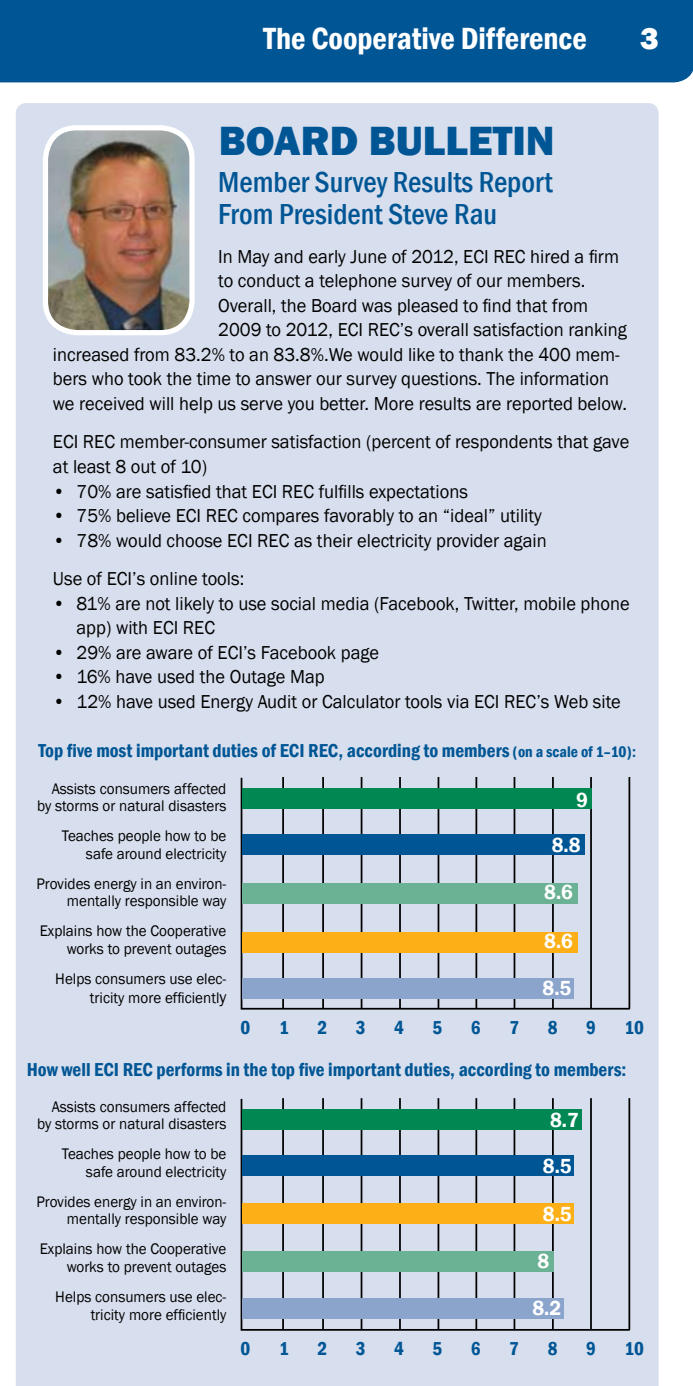
<style>
.page{position:relative;width:693px;height:1386px;background:#fff}
.page>*{position:absolute;margin:0;border:0;box-sizing:border-box;transform-origin:0 0}
.t1{font:800 42px "Franklin Gothic";color:#005695}
.t2{font:600 condensed 31.5px "Franklin Gothic";color:#fff}
.t3{font:800 31.5px "Franklin Gothic";color:#fff}
.t4{font:500 condensed 29.75px/31.5px "Franklin Gothic";color:#005695}
.t5{font:600 21px/45.7px "Franklin Gothic";color:#fff;scale:.96 1}
.t6{font:19.25px/24.5px "Franklin Gothic";color:#000;scale:.96 1}
.t7{font:600 condensed 19.25px "Franklin Gothic";color:#005695}
.t8{font:15.75px/17.5px "Franklin Gothic";color:#000;text-align:right;scale:.96 1}
.s1{font-size:15.75px}
.s2{font-size:17.5px}
</style>
<div class="page">
<div style="left:0;top:0;width:693px;height:82px;background:#005695"></div>
<div style="left:682px;top:0;width:11px;height:69px;background:#005695"></div>
<div style="left:16px;top:103px;width:643px;height:1283px;background:#d7deed"></div>
<img style="left:45px;top:128px;width:147px;height:205px">
<div style="left:43px;top:125px;width:152px;height:210px;border:5px solid #fff;border-radius:31px"></div>
<svg style="left:240px;top:776px;width:392px;height:234px;background:#cdd5e2"></svg>
<hr style="left:282px;top:777px;width:2px;height:232px;background:#000">
<hr style="left:322px;top:777px;width:2px;height:232px;background:#000">
<hr style="left:361px;top:777px;width:1px;height:232px;background:#000">
<hr style="left:399px;top:777px;width:2px;height:232px;background:#000">
<hr style="left:438px;top:777px;width:1px;height:232px;background:#000">
<hr style="left:476px;top:777px;width:1px;height:232px;background:#000">
<hr style="left:514px;top:777px;width:1px;height:232px;background:#000">
<hr style="left:552px;top:777px;width:2px;height:232px;background:#000">
<hr style="left:590px;top:777px;width:2px;height:232px;background:#000">
<hr style="left:629px;top:777px;width:1px;height:232px;background:#000">
<div style="left:240px;top:1097px;width:391px;height:235px;background:#d7deed"></div>
<hr style="left:282px;top:1098px;width:2px;height:232px;background:#000">
<hr style="left:322px;top:1098px;width:2px;height:232px;background:#000">
<hr style="left:361px;top:1098px;width:1px;height:232px;background:#000">
<hr style="left:399px;top:1098px;width:2px;height:232px;background:#000">
<hr style="left:438px;top:1098px;width:1px;height:232px;background:#000">
<hr style="left:475px;top:1098px;width:2px;height:232px;background:#000">
<hr style="left:514px;top:1098px;width:1px;height:232px;background:#000">
<hr style="left:552px;top:1098px;width:2px;height:232px;background:#000">
<hr style="left:590px;top:1098px;width:2px;height:232px;background:#000">
<hr style="left:628px;top:1098px;width:2px;height:232px;background:#000">
<div style="left:242px;top:789px;width:350px;height:20px;background:#008752"></div>
<div style="left:242px;top:932px;width:336px;height:20px;background:#fcaf17"></div>
<div style="left:242px;top:835px;width:343px;height:20px;background:#005695"></div>
<div style="left:242px;top:883px;width:336px;height:21px;background:#6ab293"></div>
<div style="left:242px;top:978px;width:332px;height:20px;background:#8aa4cb"></div>
<div style="left:242px;top:1109px;width:339px;height:21px;background:#008752"></div>
<div style="left:242px;top:1203px;width:332px;height:21px;background:#fcaf17"></div>
<div style="left:242px;top:1155px;width:332px;height:21px;background:#005695"></div>
<div style="left:242px;top:1251px;width:312px;height:20px;background:#6ab293"></div>
<div style="left:242px;top:1298px;width:322px;height:21px;background:#8aa4cb"></div>
<h2 class="t2" style="left:264px;top:18px;width:325px">The Cooperative Difference</h2>
<h2 class="t3" style="left:640px;top:18px;width:20px">3</h2>
<h1 class="t1" style="left:219px;top:113px;width:338px">BOARD BULLETIN</h1>
<h3 class="t4" style="left:218px;top:166px;width:336px">Member Survey Results Report<br>From President Steve Rau</h3>
<p class="t6" style="left:218px;top:245px;width:419px">In May and early June of 2012, ECI REC hired a firm</p>
<p class="t6" style="left:218px;top:269px;width:384px">to conduct a telephone survey of our members.</p>
<p class="t6" style="left:218px;top:294px;width:387px">Overall, the Board was pleased to find that from</p>
<p class="t6" style="left:218px;top:318px;width:427px">2009 to 2012, ECI REC’s overall satisfaction ranking</p>
<p class="t6" style="left:53px;top:343px;width:592px">increased from 83.2% to an 83.8%.We would like to thank the 400 mem-</p>
<p class="t6" style="left:53px;top:367px;width:581px">bers who took the time to answer our survey questions. The information</p>
<p class="t6" style="left:53px;top:392px;width:600px">we received will help us serve you better. More results are reported below.</p>
<p class="t6" style="left:53px;top:430px;width:602px">ECI REC member-consumer satisfaction (percent of respondents that gave at least 8 out of 10)</p>
<p class="t6" style="left:53px;top:479px;width:434px">• 70% are satisfied that ECI REC fulfills expectations</p>
<p class="t6" style="left:53px;top:504px;width:511px">• 75% believe ECI REC compares favorably to an “ideal” utility</p>
<p class="t6" style="left:53px;top:521px;width:516px;line-height:38.5px">• 78% would choose ECI REC as their electricity provider again<br>Use of ECI’s online tools:</p>
<p class="t6" style="left:77px;top:591px;width:578px;text-indent:-24px">• 81% are not likely to use social media (Facebook, Twitter, mobile phone app) with ECI REC</p>
<p class="t6" style="left:53px;top:640px;width:341px">• 29% are aware of ECI’s Facebook page</p>
<p class="t6" style="left:53px;top:665px;width:285px">• 16% have used the Outage Map</p>
<p class="t6" style="left:53px;top:690px;width:593px">• 12% have used Energy Audit or Calculator tools via ECI REC’s Web site</p>
<p class="t7" style="left:38px;top:738px;width:599px">Top five most important duties of ECI REC, according to members <span class="s1">(on a scale of 1–10):</span></p>
<p class="t8" style="left:37px;top:780px;width:199px">Assists consumers affected by storms or natural disasters</p>
<p class="t8" style="left:62px;top:827px;width:173px">Teaches people how to be safe around electricity</p>
<p class="t8" style="left:37px;top:875px;width:199px">Provides energy in an environ&shy;mentally responsible way</p>
<p class="t8" style="left:40px;top:923px;width:196px">Explains how the Cooperative works to prevent outages</p>
<p class="t8" style="left:55px;top:969px;width:180px;line-height:19.2px">Helps consumers use elec&shy;tricity more efficientl<span class="s2">y</span></p>
<p class="t5" style="left:552px;top:777px;width:39px;text-indent:25px">9<br>8.8</p>
<p class="t5" style="left:544px;top:870px;width:32px">8.6</p>
<p class="t5" style="left:544px;top:919px;width:32px">8.6</p>
<p class="t5" style="left:543px;top:965px;width:32px">8.5</p>
<p class="t7" style="left:241px;top:1014px;width:11px">0</p>
<p class="t7" style="left:279px;top:1014px;width:11px">1</p>
<p class="t7" style="left:317px;top:1014px;width:11px">2</p>
<p class="t7" style="left:356px;top:1014px;width:11px">3</p>
<p class="t7" style="left:394px;top:1014px;width:11px">4</p>
<p class="t7" style="left:433px;top:1014px;width:11px">5</p>
<p class="t7" style="left:471px;top:1014px;width:11px">6</p>
<p class="t7" style="left:509px;top:1014px;width:11px">7</p>
<p class="t7" style="left:548px;top:1014px;width:11px">8</p>
<p class="t7" style="left:586px;top:1014px;width:11px">9</p>
<p class="t7" style="left:625px;top:1014px;width:21px">10</p>
<p class="t7" style="left:27px;top:1057px;width:601px">How well ECI REC performs in the top five important duties, according to members:</p>
<p class="t8" style="left:37px;top:1098px;width:199px">Assists consumers affected by storms or natural disasters</p>
<p class="t8" style="left:62px;top:1146px;width:173px">Teaches people how to be safe around electricity</p>
<p class="t8" style="left:37px;top:1193px;width:199px">Provides energy in an environ&shy;mentally responsible way</p>
<p class="t8" style="left:40px;top:1241px;width:196px">Explains how the Cooperative works to prevent outages</p>
<p class="t8" style="left:55px;top:1288px;width:180px">Helps consumers use elec&shy;tricity more efficiently</p>
<p class="t5" style="left:543px;top:1098px;width:39px;text-align:center">8.7<br>8.5</p>
<p class="t5" style="left:543px;top:1191px;width:32px">8.5</p>
<p class="t5" style="left:537px;top:1239px;width:14px">8</p>
<p class="t5" style="left:532px;top:1286px;width:32px">8.2</p>
<p class="t7" style="left:241px;top:1336px;width:11px">0</p>
<p class="t7" style="left:279px;top:1336px;width:11px">1</p>
<p class="t7" style="left:317px;top:1336px;width:11px">2</p>
<p class="t7" style="left:356px;top:1336px;width:11px">3</p>
<p class="t7" style="left:394px;top:1336px;width:11px">4</p>
<p class="t7" style="left:433px;top:1336px;width:11px">5</p>
<p class="t7" style="left:471px;top:1336px;width:11px">6</p>
<p class="t7" style="left:509px;top:1336px;width:11px">7</p>
<p class="t7" style="left:548px;top:1336px;width:11px">8</p>
<p class="t7" style="left:586px;top:1336px;width:11px">9</p>
<p class="t7" style="left:624px;top:1336px;width:21px">10</p>
</div>
